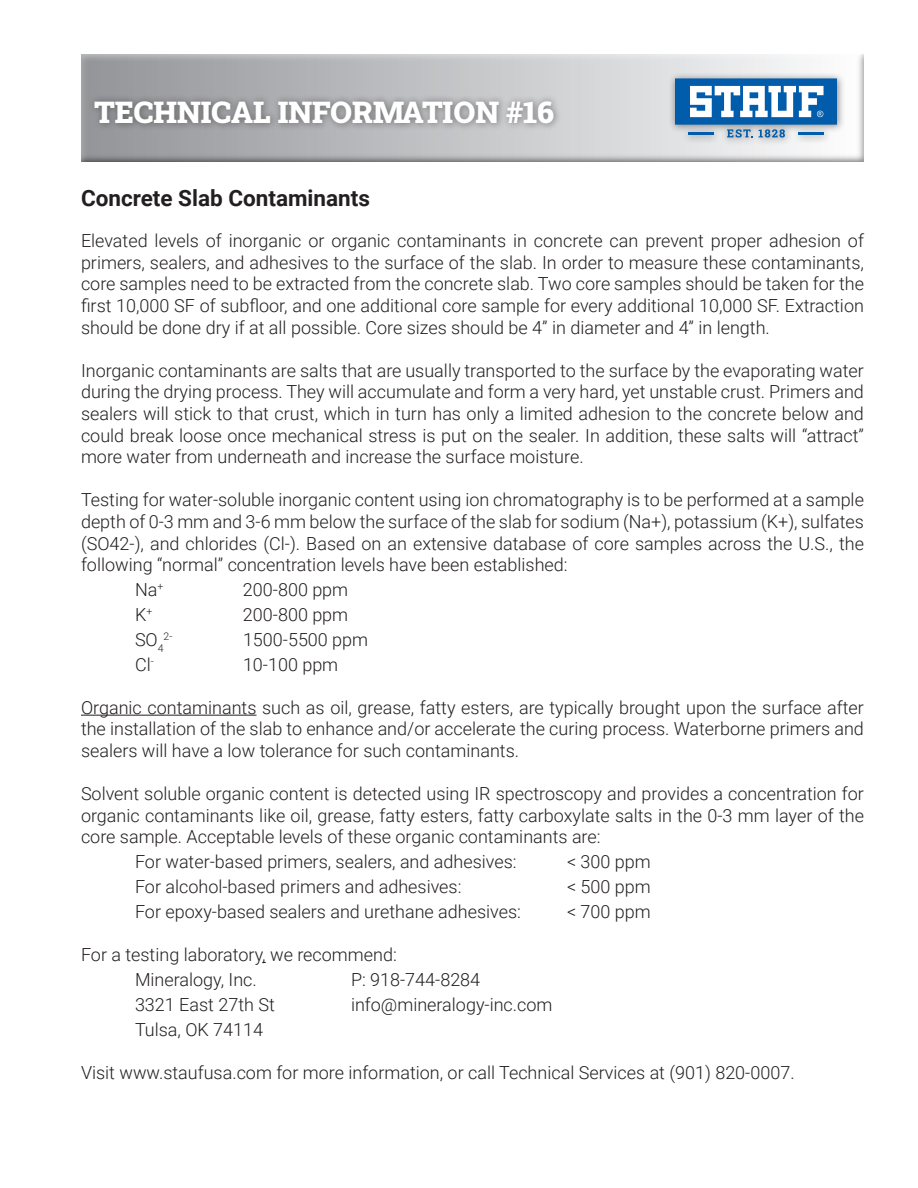
<style>
.page{position:relative;width:918px;height:1188px;background:#fff}
.page>*{position:absolute;margin:0;border:0;box-sizing:border-box;transform-origin:0 0}
.t1{font:30px "Roboto Slab";color:#fff}
.t2{font:700 22.5px "Roboto";color:#231f20}
.t3{font:300 18px/21.6px "Roboto";color:#231f20;text-align:justify}
.t4{font:300 10.5px "Roboto";color:#231f20}
</style>
<div class="page">
<hr style="left:81px;top:715px;width:176px;height:1px;background:#231f20">
<div style="left:80px;top:54px;width:785px;height:110px;background:#231f20;opacity:.75"></div>
<div style="left:88px;top:94px;width:474px;height:37px;background:#231f20;opacity:.5"></div>
<div style="left:668px;top:71px;width:178px;height:75px;background:#231f20;opacity:.5"></div>
<svg style="left:675px;top:78px;width:162px;height:60px"></svg>
<p class="t1" style="left:94px;top:91px;width:461px">TECHNICAL INFORMATION #16</p>
<p class="t2" style="left:81px;top:182px;width:291px">Concrete Slab Contaminants</p>
<p class="t3" style="left:81px;top:229px;width:784px">Elevated levels of inorganic or organic contaminants in concrete can prevent proper adhesion of primers, sealers, and adhesives to the surface of the slab. In order to measure these contaminants, core samples need to be extracted from the concrete slab. Two core samples should be taken for the first 10,000 SF of subfloor, and one additional core sample for every additional 10,000 SF. Extraction should be done dry if at all possible. Core sizes should be 4” in diameter and 4” in length.</p>
<p class="t3" style="left:81px;top:359px;width:785px">Inorganic contaminants are salts that are usually transported to the surface by the evaporating water during the drying process. They will accumulate and form a very hard, yet unstable crust. Primers and sealers will stick to that crust, which in turn has only a limited adhesion to the concrete below and could break loose once mechanical stress is put on the sealer. In addition, these salts will “attract” more water from underneath and increase the surface moisture.</p>
<p class="t3" style="left:81px;top:489px;width:785px">Testing for water-soluble inorganic content using ion chromatography is to be performed at a sample depth of 0-3 mm and 3-6 mm below the surface of the slab for sodium (Na+), potassium (K+), sulfates (SO42-), and chlorides (Cl-). Based on an extensive database of core samples across the U.S., the following “normal” concentration levels have been established:</p>
<p class="t3" style="left:135px;top:578px;width:30px">Na<sup>+</sup></p>
<p class="t3" style="left:243px;top:578px;width:107px">200-800 ppm</p>
<p class="t3" style="left:135px;top:603px;width:19px">K<sup>+</sup></p>
<p class="t3" style="left:243px;top:603px;width:107px">200-800 ppm</p>
<p class="t3" style="left:135px;top:628px;width:30px">SO<sub>4</sub></p>
<p class="t4" style="left:164px;top:629px;width:10px">2-</p>
<p class="t3" style="left:243px;top:628px;width:127px">1500-5500 ppm</p>
<p class="t3" style="left:135px;top:653px;width:20px">Cl<sup>-</sup></p>
<p class="t3" style="left:243px;top:653px;width:97px">10-100 ppm</p>
<p class="t3" style="left:81px;top:696px;width:784px">Organic contaminants such as oil, grease, fatty esters, are typically brought upon the surface after the installation of the slab to enhance and/or accelerate the curing process. Waterborne primers and sealers will have a low tolerance for such contaminants.</p>
<p class="t3" style="left:81px;top:782px;width:785px">Solvent soluble organic content is detected using IR spectroscopy and provides a concentration for organic contaminants like oil, grease, fatty esters, fatty carboxylate salts in the 0-3 mm layer of the core sample. Acceptable levels of these organic contaminants are:</p>
<p class="t3" style="left:135px;top:850px;width:383px">For water-based primers, sealers, and adhesives:</p>
<p class="t3" style="left:567px;top:850px;width:85px">&lt; 300 ppm</p>
<p class="t3" style="left:135px;top:875px;width:328px">For alcohol-based primers and adhesives:</p>
<p class="t3" style="left:567px;top:875px;width:85px">&lt; 500 ppm</p>
<p class="t3" style="left:135px;top:900px;width:387px">For epoxy-based sealers and urethane adhesives:</p>
<p class="t3" style="left:567px;top:900px;width:85px">&lt; 700 ppm</p>
<p class="t3" style="left:81px;top:943px;width:317px">For a testing laboratory, we recommend:</p>
<p class="t3" style="left:135px;top:968px;width:123px">Mineralogy, Inc.</p>
<p class="t3" style="left:351px;top:968px;width:131px">P: 918-744-8284</p>
<p class="t3" style="left:135px;top:993px;width:141px">3321 East 27th St</p>
<p class="t3" style="left:351px;top:993px;width:203px">info@mineralogy-inc.com</p>
<p class="t3" style="left:135px;top:1018px;width:130px">Tulsa, OK 74114</p>
<p class="t3" style="left:81px;top:1061px;width:715px">Visit www.staufusa.com for more information, or call Technical Services at (901) 820-0007.</p>
</div>
